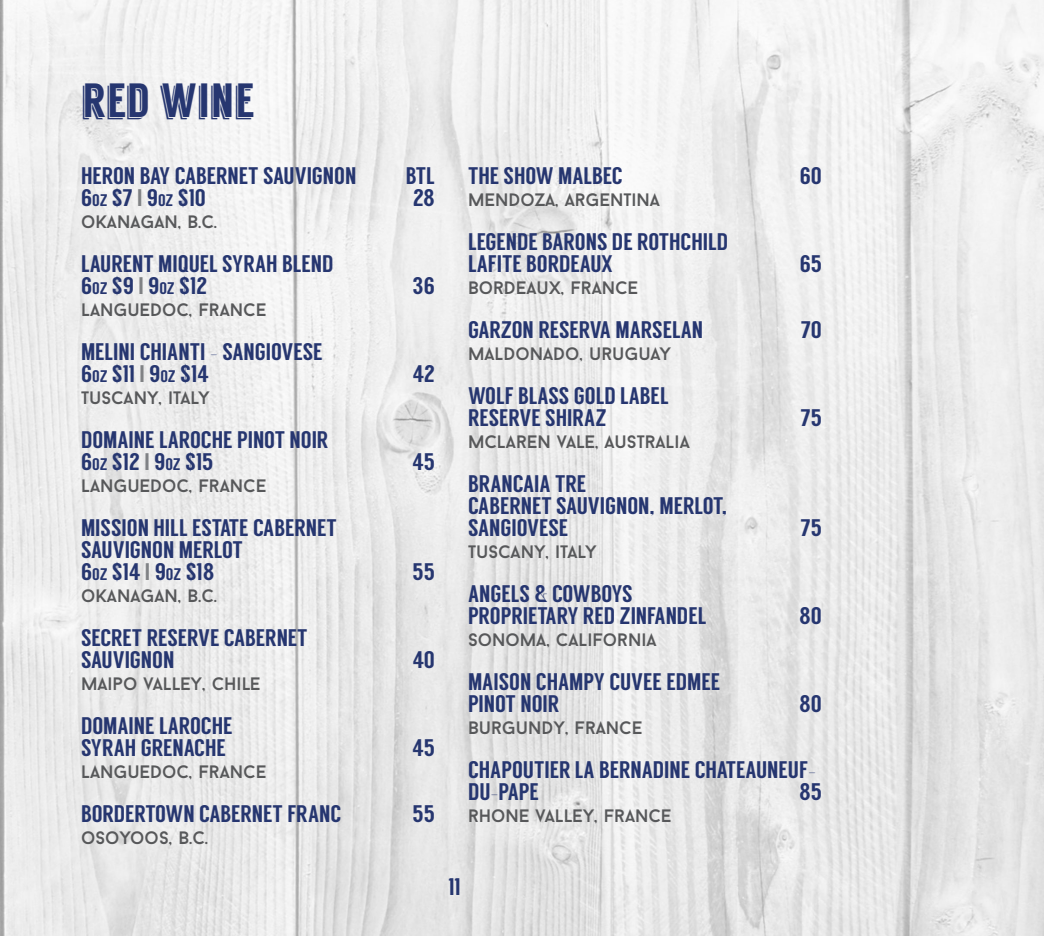
<style>
.page{position:relative;width:1044px;height:936px;background:#fff}
.page>*{position:absolute;margin:0;border:0;box-sizing:border-box;transform-origin:0 0}
.t1{font:48px "Langdon";letter-spacing:.01em;color:#263670}
.Heading{font:24px/22px "Langdon";color:#263670}
.Body{font:18px "Baron Neue";color:#57585a}
.s1{font-size:16.8px}
.s2{color:#808285}
</style>
<div class="page">
<img style="left:0;top:0;width:1044px;height:936px">
<p class="t1" style="left:81px;top:72px;width:174px">RED WINE</p>
<p class="Heading" style="left:81px;top:165px;width:277px">HERON BAY CABERNET SAUVIGNON</p>
<p class="Heading" style="left:406px;top:165px;width:31px">BTL</p>
<p class="Heading" style="left:81px;top:187px;width:126px">6<span class="s1">OZ</span> $7 <span class="s2">I</span> 9<span class="s1">OZ</span> $10</p>
<p class="Heading" style="left:413px;top:187px;width:23px">28</p>
<p class="Body" style="left:81px;top:210px;width:138px">OKANAGAN, B.C.</p>
<p class="Heading" style="left:81px;top:253px;width:254px">LAURENT MIQUEL SYRAH BLEND</p>
<p class="Heading" style="left:81px;top:275px;width:128px">6<span class="s1">OZ</span> $9 <span class="s2">I</span> 9<span class="s1">OZ</span> $12</p>
<p class="Heading" style="left:413px;top:275px;width:24px">36</p>
<p class="Body" style="left:81px;top:298px;width:187px">LANGUEDOC, FRANCE</p>
<p class="Heading" style="left:81px;top:341px;width:243px">MELINI CHIANTI - SANGIOVESE</p>
<p class="Heading" style="left:81px;top:363px;width:129px">6<span class="s1">OZ</span> $11 <span class="s2">I</span> 9<span class="s1">OZ</span> $14</p>
<p class="Heading" style="left:413px;top:363px;width:24px">42</p>
<p class="Body" style="left:81px;top:386px;width:130px">TUSCANY, ITALY</p>
<p class="Heading" style="left:81px;top:429px;width:249px">DOMAINE LAROCHE PINOT NOIR</p>
<p class="Heading" style="left:81px;top:451px;width:134px">6<span class="s1">OZ</span> $12 <span class="s2">I</span> 9<span class="s1">OZ</span> $15</p>
<p class="Heading" style="left:412px;top:451px;width:24px">45</p>
<p class="Body" style="left:81px;top:474px;width:187px">LANGUEDOC, FRANCE</p>
<p class="Heading" style="left:81px;top:517px;width:257px">MISSION HILL ESTATE CABERNET</p>
<p class="Heading" style="left:81px;top:539px;width:163px">SAUVIGNON MERLOT</p>
<p class="Heading" style="left:81px;top:561px;width:135px">6<span class="s1">OZ</span> $14 <span class="s2">I</span> 9<span class="s1">OZ</span> $18</p>
<p class="Heading" style="left:413px;top:561px;width:24px">55</p>
<p class="Body" style="left:81px;top:584px;width:138px">OKANAGAN, B.C.</p>
<p class="Heading" style="left:81px;top:627px;width:228px">SECRET RESERVE CABERNET</p>
<p class="Heading" style="left:81px;top:649px;width:95px">SAUVIGNON</p>
<p class="Heading" style="left:413px;top:649px;width:24px">40</p>
<p class="Body" style="left:81px;top:672px;width:181px">MAIPO VALLEY, CHILE</p>
<p class="Heading" style="left:81px;top:715px;width:153px">DOMAINE LAROCHE</p>
<p class="Heading" style="left:81px;top:737px;width:146px">SYRAH GRENACHE</p>
<p class="Heading" style="left:412px;top:737px;width:24px">45</p>
<p class="Body" style="left:81px;top:760px;width:187px">LANGUEDOC, FRANCE</p>
<p class="Heading" style="left:81px;top:803px;width:262px">BORDERTOWN CABERNET FRANC</p>
<p class="Heading" style="left:413px;top:803px;width:24px">55</p>
<p class="Body" style="left:81px;top:826px;width:129px">OSOYOOS, B.C.</p>
<p class="Heading" style="left:468px;top:165px;width:156px">THE SHOW MALBEC</p>
<p class="Heading" style="left:800px;top:165px;width:24px">60</p>
<p class="Body" style="left:468px;top:188px;width:194px">MENDOZA, ARGENTINA</p>
<p class="Heading" style="left:468px;top:231px;width:262px">LEGENDE BARONS DE ROTHCHILD</p>
<p class="Heading" style="left:468px;top:253px;width:146px">LAFITE BORDEAUX</p>
<p class="Heading" style="left:800px;top:253px;width:24px">65</p>
<p class="Body" style="left:468px;top:276px;width:172px">BORDEAUX, FRANCE</p>
<p class="Heading" style="left:468px;top:319px;width:237px">GARZON RESERVA MARSELAN</p>
<p class="Heading" style="left:801px;top:319px;width:22px">70</p>
<p class="Body" style="left:468px;top:342px;width:205px">MALDONADO, URUGUAY</p>
<p class="Heading" style="left:468px;top:385px;width:202px">WOLF BLASS GOLD LABEL</p>
<p class="Heading" style="left:468px;top:407px;width:140px">RESERVE SHIRAZ</p>
<p class="Heading" style="left:801px;top:407px;width:23px">75</p>
<p class="Body" style="left:468px;top:430px;width:223px">MCLAREN VALE, AUSTRALIA</p>
<p class="Heading" style="left:468px;top:473px;width:120px">BRANCAIA TRE</p>
<p class="Heading" style="left:468px;top:495px;width:261px">CABERNET SAUVIGNON, MERLOT,<br>SANGIOVESE</p>
<p class="Heading" style="left:801px;top:517px;width:23px">75</p>
<p class="Body" style="left:468px;top:540px;width:130px">TUSCANY, ITALY</p>
<p class="Heading" style="left:468px;top:583px;width:166px">ANGELS &amp; COWBOYS</p>
<p class="Heading" style="left:468px;top:605px;width:240px">PROPRIETARY RED ZINFANDEL</p>
<p class="Heading" style="left:799px;top:605px;width:24px">80</p>
<p class="Body" style="left:468px;top:628px;width:190px">SONOMA, CALIFORNIA</p>
<p class="Heading" style="left:468px;top:671px;width:254px">MAISON CHAMPY CUVEE EDMEE</p>
<p class="Heading" style="left:468px;top:693px;width:93px">PINOT NOIR</p>
<p class="Heading" style="left:799px;top:693px;width:24px">80</p>
<p class="Body" style="left:468px;top:716px;width:176px">BURGUNDY, FRANCE</p>
<p class="Heading" style="left:468px;top:759px;width:350px">CHAPOUTIER LA BERNADINE CHATEAUNEUF-<br>DU-PAPE</p>
<p class="Heading" style="left:799px;top:781px;width:24px">85</p>
<p class="Body" style="left:468px;top:804px;width:205px">RHONE VALLEY, FRANCE</p>
<p class="Heading" style="left:448px;top:876px;width:14px">11</p>
</div>
